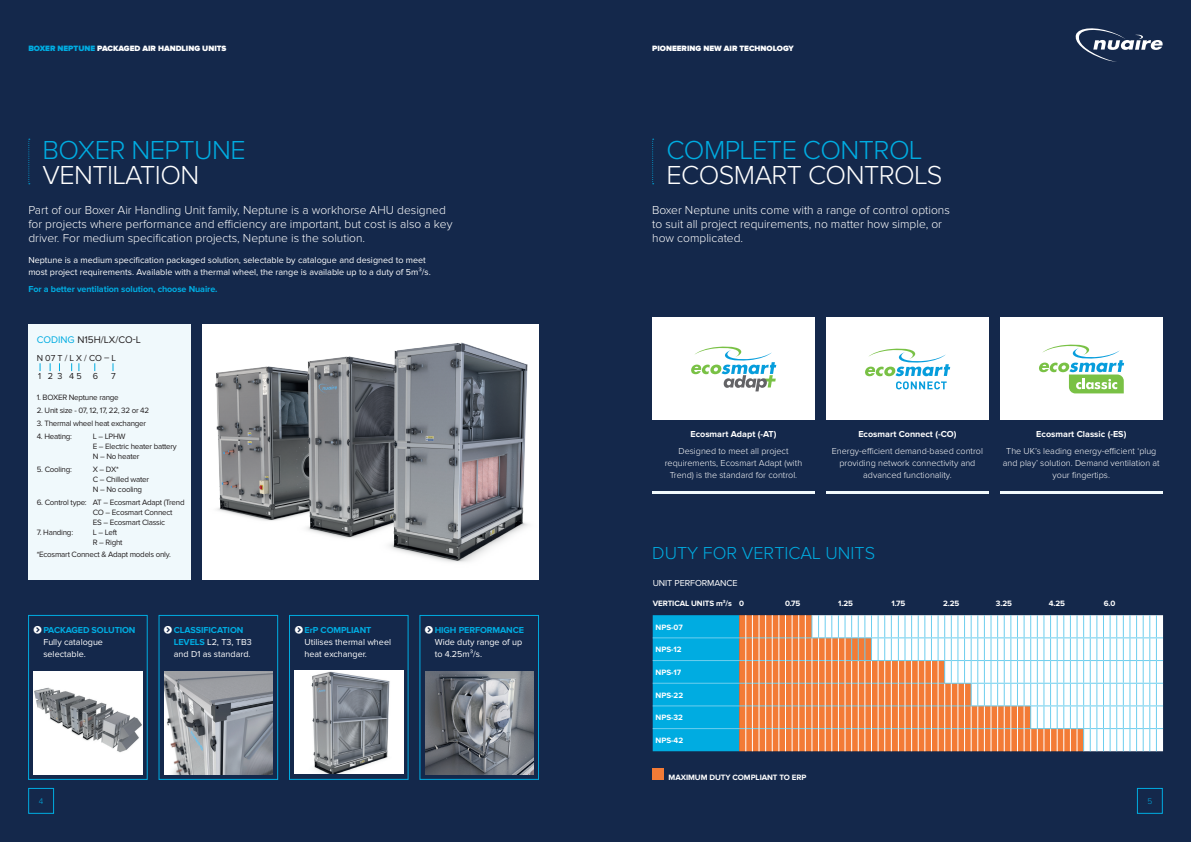
<style>
.page{position:relative;width:1191px;height:842px;background:#14284b}
.page>*{position:absolute;margin:0;border:0;box-sizing:border-box;transform-origin:0 0}
.t1{font:300 27px/25px "Proxima Nova";letter-spacing:-.02em;color:#fff}
.t2{font:300 27px/25px "Proxima Nova";letter-spacing:-.02em;color:#00ace1}
._06__Table_heading_l{font:300 18px "Proxima Nova";color:#00ace1}
.t3{font:300 12px/14px "Proxima Nova";color:#fff}
.t4{font:10px "Proxima Nova";color:#231f20}
.t5{font:9px/12px "Proxima Nova";color:#fff}
.t6{font:300 9px/12px "Proxima Nova";color:#fff;text-align:center}
.t7{font:700 9px "Proxima Nova";color:#fff}
.t8{font:700 9px "Proxima Nova";letter-spacing:-.01em;color:#00ace1}
.t9{font:9px "Proxima Nova";color:#231f20}
.t10{font:300 8.4px "Proxima Nova";color:#00ace1}
.t11{font:8px/10px "Proxima Nova";letter-spacing:-.03em;color:#231f20}
.t12{font:700 8px "Proxima Nova";letter-spacing:-.01em;color:#fff}
.t13{font:900 8px "Proxima Nova";color:#fff}
.s1{color:#00ace1}
.s2{color:#fff}
.s3{font-weight:700;color:#00ace1}
</style>
<div class="page">
<svg style="left:28px;top:139px;width:2px;height:45px"></svg>
<svg style="left:652px;top:139px;width:1px;height:45px"></svg>
<div style="left:28px;top:324px;width:163px;height:255px;background:#f0f9fc"></div>
<div style="left:652px;top:317px;width:162px;height:103px;background:#fff"></div>
<hr style="left:652px;top:491px;width:162px;height:3px;background:#f0f9fc">
<div style="left:826px;top:317px;width:162px;height:103px;background:#fff"></div>
<hr style="left:826px;top:491px;width:162px;height:3px;background:#f0f9fc">
<div style="left:1000px;top:317px;width:162px;height:103px;background:#fff"></div>
<hr style="left:1000px;top:491px;width:162px;height:3px;background:#f0f9fc">
<div style="left:159px;top:615px;width:119px;height:165px;border:1px solid #00ace1"></div>
<img style="left:164px;top:671px;width:108px;height:103px">
<div style="left:28px;top:615px;width:119px;height:165px;border:1px solid #00ace1"></div>
<img style="left:34px;top:671px;width:108px;height:103px">
<div style="left:289px;top:615px;width:119px;height:165px;border:1px solid #00ace1"></div>
<img style="left:295px;top:671px;width:108px;height:103px">
<div style="left:420px;top:615px;width:119px;height:165px;border:1px solid #00ace1"></div>
<img style="left:425px;top:671px;width:108px;height:103px">
<svg style="left:652px;top:615px;width:511px;height:136px"></svg>
<div style="left:652px;top:768px;width:11px;height:12px;background:#f37b36"></div>
<div style="left:202px;top:324px;width:337px;height:255px;background:#fff"></div>
<img style="left:215px;top:342px;width:313px;height:220px">
<svg style="left:865px;top:348px;width:85px;height:41px"></svg>
<svg style="left:1039px;top:344px;width:85px;height:49px"></svg>
<svg style="left:691px;top:346px;width:85px;height:45px"></svg>
<div style="left:28px;top:788px;width:26px;height:26px;border:1px solid #00ace1"></div>
<div style="left:1137px;top:788px;width:25px;height:26px;border:1px solid #00ace1"></div>
<svg style="left:1075px;top:28px;width:88px;height:34px"></svg>
<p class="t13" style="left:28px;top:44px;width:200px"><span class="s1">BOXER NEPTUNE</span> PACKAGED AIR HANDLING UNITS</p>
<p class="t13" style="left:652px;top:44px;width:143px">PIONEERING NEW AIR TECHNOLOGY</p>
<p class="t2" style="left:43px;top:139px;width:204px">BOXER NEPTUNE<br><span class="s2">VENTILATION</span></p>
<p class="t1" style="left:666px;top:139px;width:278px"><span class="s1">COMPLETE CONTROL<br></span>ECOSMART CONTROLS</p>
<p class="t3" style="left:28px;top:203px;width:425px">Part of our Boxer Air Handling Unit family, Neptune is a workhorse AHU designed for projects where performance and efficiency are important, but cost is also a key driver. For medium specification projects, Neptune is the solution.</p>
<p class="t3" style="left:652px;top:203px;width:299px">Boxer Neptune units come with a range of control options to suit all project requirements, no matter how simple, or how complicated.</p>
<p class="t5" style="left:28px;top:254px;width:404px">Neptune is a medium specification packaged solution, selectable by catalogue and designed to meet most project requirements. Available with a thermal wheel, the range is available up to a duty of 5m³/s.</p>
<p class="t8" style="left:28px;top:284px;width:191px">For a better ventilation solution, choose Nuaire.</p>
<p class="t4" style="left:37px;top:334px;width:106px"><span class="s1">CODING</span> N15H/LX/CO-L</p>
<p class="t9" style="left:37px;top:353px;width:81px">N 07 T / L X / CO – L</p>
<p class="t9" style="left:38px;top:371px;width:61px">1 2 3 4 5 6</p>
<p class="t9" style="left:111px;top:371px;width:6px">7</p>
<p class="t11" style="left:37px;top:393px;width:84px">1. BOXER Neptune range</p>
<p class="t11" style="left:37px;top:406px;width:114px">2. Unit size - 07, 12, 17, 22, 32 or 42</p>
<p class="t11" style="left:37px;top:418px;width:111px">3. Thermal wheel heat exchanger</p>
<p class="t11" style="left:37px;top:431px;width:37px">4. Heating:</p>
<p class="t11" style="left:93px;top:431px;width:86px">L – LPHW<br>E – Electric heater battery<br>N – No heater</p>
<p class="t11" style="left:37px;top:464px;width:37px">5. Cooling:</p>
<p class="t11" style="left:93px;top:464px;width:58px">X – DX*<br>C – Chilled water<br>N – No cooling</p>
<p class="t11" style="left:93px;top:497px;width:93px;text-indent:-56px">6. Control type: AT – Ecosmart Adapt (Trend<br>CO – Ecosmart Connect<br>ES – Ecosmart Classic</p>
<p class="t11" style="left:37px;top:527px;width:38px">7. Handing:</p>
<p class="t11" style="left:93px;top:527px;width:31px">L – Left<br>R – Right</p>
<p class="t11" style="left:37px;top:550px;width:136px">*Ecosmart Connect &amp; Adapt models only.</p>
<p class="t5" style="left:43px;top:624px;width:94px"><span class="s3">PACKAGED SOLUTION<br></span>Fully catalogue selectable.</p>
<p class="t5" style="left:304px;top:624px;width:88px"><span class="s3">ErP COMPLIANT<br></span>Utilises thermal wheel heat exchanger.</p>
<p class="t5" style="left:435px;top:624px;width:91px"><span class="s3">HIGH PERFORMANCE<br></span>Wide duty range of up to 4.25m³/s.</p>
<p class="t5" style="left:174px;top:624px;width:79px"><span class="s3">CLASSIFICATION<br>LEVELS</span> L2, T3, TB3 and D1 as standard.</p>
<p class="t7" style="left:690px;top:428px;width:88px">Ecosmart Adapt (-AT)</p>
<p class="t6" style="left:665px;top:446px;width:139px">Designed to meet all project requirements, Ecosmart Adapt (with<br>Trend) is the standard for control.</p>
<p class="t7" style="left:858px;top:428px;width:100px">Ecosmart Connect (-CO)</p>
<p class="t6" style="left:832px;top:446px;width:153px">Energy-efficient demand-based control providing network connectivity and advanced functionality.</p>
<p class="t7" style="left:1036px;top:428px;width:92px">Ecosmart Classic (-ES)</p>
<p class="t6" style="left:1003px;top:446px;width:158px">The UK’s leading energy-efficient ‘plug and play’ solution. Demand ventilation at your fingertips.</p>
<p class="_06__Table_heading_l" style="left:652px;top:545px;width:224px">DUTY FOR VERTICAL UNITS</p>
<p class="t5" style="left:652px;top:577px;width:86px">UNIT PERFORMANCE</p>
<p class="t12" style="left:652px;top:598px;width:81px">VERTICAL UNITS m<sup>3</sup>/s</p>
<p class="t12" style="left:739px;top:598px;width:6px">0</p>
<p class="t12" style="left:785px;top:598px;width:17px">0.75</p>
<p class="t12" style="left:838px;top:598px;width:16px">1.25</p>
<p class="t12" style="left:891px;top:598px;width:15px">1.75</p>
<p class="t12" style="left:943px;top:598px;width:18px">2.25</p>
<p class="t12" style="left:996px;top:598px;width:18px">3.25</p>
<p class="t12" style="left:1048px;top:598px;width:18px">4.25</p>
<p class="t12" style="left:1103px;top:598px;width:13px">6.0</p>
<p class="t12" style="left:655px;top:622px;width:29px">NPS-07</p>
<p class="t12" style="left:655px;top:645px;width:28px">NPS-12</p>
<p class="t12" style="left:655px;top:668px;width:27px">NPS-17</p>
<p class="t12" style="left:655px;top:690px;width:29px">NPS-22</p>
<p class="t12" style="left:655px;top:713px;width:29px">NPS-32</p>
<p class="t12" style="left:655px;top:736px;width:29px">NPS-42</p>
<p class="t12" style="left:668px;top:772px;width:139px">MAXIMUM DUTY COMPLIANT TO ERP</p>
<p class="t10" style="left:39px;top:797px;width:6px">4</p>
<p class="t10" style="left:1147px;top:797px;width:6px">5</p>
</div>
